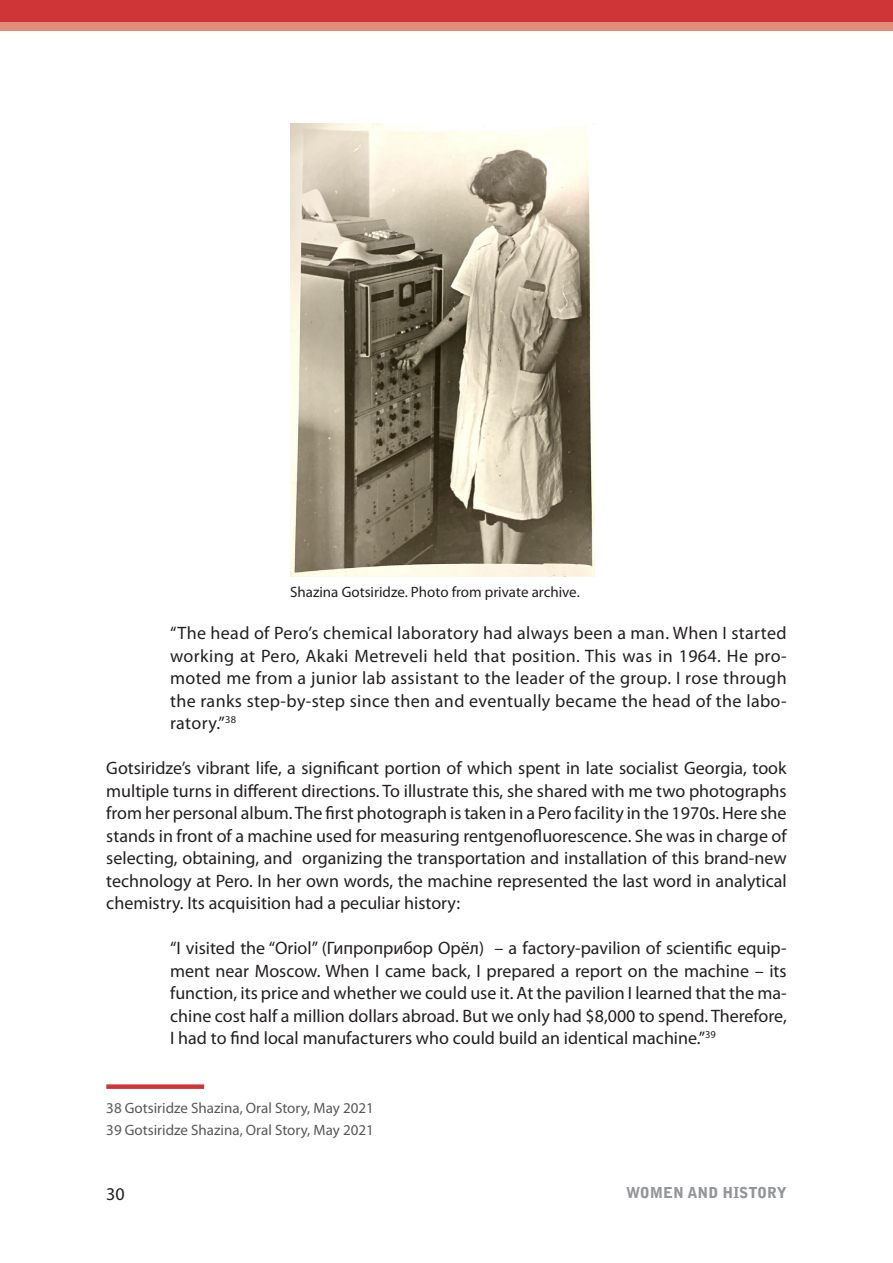
<style>
.page{position:relative;width:893px;height:1263px;background:#fff}
.page>*{position:absolute;margin:0;border:0;box-sizing:border-box;transform-origin:0 0}
.Seceuli{font:18px/22.5px "Myriad Pro";letter-spacing:.01em;color:#231f20;text-align:justify}
.TEXT{font:18px/22.5px "Myriad Pro";color:#231f20;text-align:justify}
.Scolio{font:15px "Myriad Pro";color:#57585a}
.Seceuli-2{font:15px "Myriad Pro";color:#231f20}
.t1{font:900 15px "Bell Gothic Std";color:#939598}
</style>
<div class="page">
<div style="left:0;top:0;width:893px;height:31px;background:#cf3436"></div>
<div style="left:0;top:22px;width:893px;height:9px;background:#e38c7b"></div>
<div style="left:106px;top:1084px;width:98px;height:5px;background:#cf3436"></div>
<img style="left:290px;top:123px;width:304px;height:453px">
<p class="Seceuli-2" style="left:290px;top:582px;width:291px">Shazina Gotsiridze. Photo from private archive.</p>
<p class="Seceuli" style="left:170px;top:621px;width:618px">“The head of Pero’s chemical laboratory had always been a man. When I started working at Pero, Akaki Metreveli held that position. This was in 1964. He pro&shy;moted me from a junior lab assistant to the leader of the group. I rose through the ranks step-by-step since then and eventually became the head of the labo&shy;ratory.”<sup>38</sup></p>
<p class="TEXT" style="left:106px;top:756px;width:682px">Gotsiridze’s vibrant life, a significant portion of which spent in late socialist Georgia, took multiple turns in different directions. To illustrate this, she shared with me two photographs from her personal album. The first photograph is taken in a Pero facility in the 1970s. Here she stands in front of a machine used for measuring rentgenofluorescence. She was in charge of selecting, obtaining, and organizing the transportation and installation of this brand-new technology at Pero. In her own words, the machine represented the last word in analytical chemistry. Its acquisition had a peculiar history:</p>
<p class="Seceuli" style="left:170px;top:936px;width:618px">“I visited the “Oriol” (Гипроприбор Орёл) – a factory-pavilion of scientific equip&shy;ment near Moscow. When I came back, I prepared a report on the machine – its function, its price and whether we could use it. At the pavilion I learned that the ma&shy;chine cost half a million dollars abroad. But we only had $8,000 to spend. Therefore, I had to find local manufacturers who could build an identical machine.”<sup>39</sup></p>
<p class="Scolio" style="left:106px;top:1099px;width:269px">38 Gotsiridze Shazina, Oral Story, May 2021</p>
<p class="Scolio" style="left:106px;top:1121px;width:269px">39 Gotsiridze Shazina, Oral Story, May 2021</p>
<p class="TEXT" style="left:106px;top:1182px;width:20px">30</p>
<p class="t1" style="left:626px;top:1184px;width:162px">WOMEN AND HISTORY</p>
</div>
